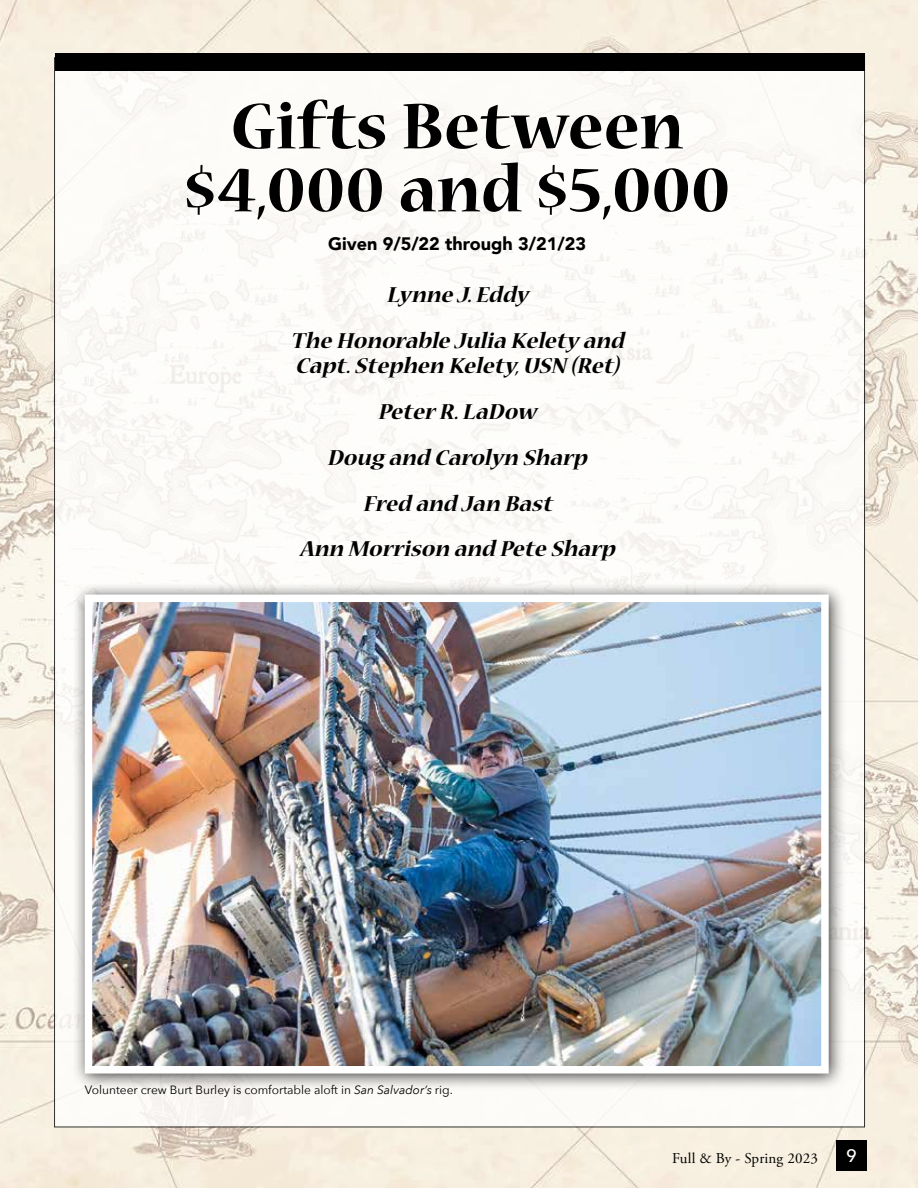
<style>
.page{position:relative;width:918px;height:1188px;background:#fff}
.page>*{position:absolute;margin:0;border:0;box-sizing:border-box;transform-origin:0 0}
.t1{font:700 72px/63px "Nueva Std";color:#000;text-align:center}
.t2{font:italic 700 24px/45.8px "Nueva Std";letter-spacing:.005em;color:#000;text-align:center}
.t3{font:900 18px "Avenir";color:#000}
.t4{font:500 18px "Avenir Next";color:#fff}
.t5{font:15px "Adobe Garamond Pro";letter-spacing:.01em;color:#000}
.t6{font:12px "Avenir Next";color:#000}
.s1{font-style:italic}
</style>
<div class="page">
<img style="left:0;top:0;width:918px;height:1188px">
<div style="left:836px;top:1140px;width:31px;height:31px;background:#000"></div>
<div style="left:55px;top:58px;width:810px;height:1069px;background:#fff"></div>
<div style="left:55px;top:53px;width:810px;height:18px;background:#000"></div>
<div style="left:72px;top:582px;width:774px;height:509px;background:#000;opacity:.75"></div>
<img style="left:94px;top:604px;width:726px;height:461px">
<div style="left:85px;top:595px;width:744px;height:479px;border:8px solid #fff"></div>
<h1 class="t1" style="left:184px;top:98px;width:548px">Gifts Between $4,000 and $5,000</h1>
<p class="t3" style="left:328px;top:229px;width:260px">Given 9/5/22 through 3/21/23</p>
<p class="t2" style="left:290px;top:273px;width:340px">Lynne J.Eddy<br>The Honorable Julia Kelety and</p>
<p class="t2" style="left:295px;top:344px;width:330px">Capt.Stephen Kelety,USN (Ret)<br>PeterR.LaDow<br>Doug and Carolyn Sharp<br>Fred and Jan Bast<br>Ann Morrison and Pete Sharp</p>
<p class="t6" style="left:85px;top:1080px;width:370px">Volunteer crew Burt Burley is comfortable aloft in <span class="s1">San Salvador’s</span> rig.</p>
<p class="t5" style="left:672px;top:1150px;width:147px">Full &amp; By - Spring 2023</p>
<p class="t4" style="left:846px;top:1141px;width:12px">9</p>
</div>
